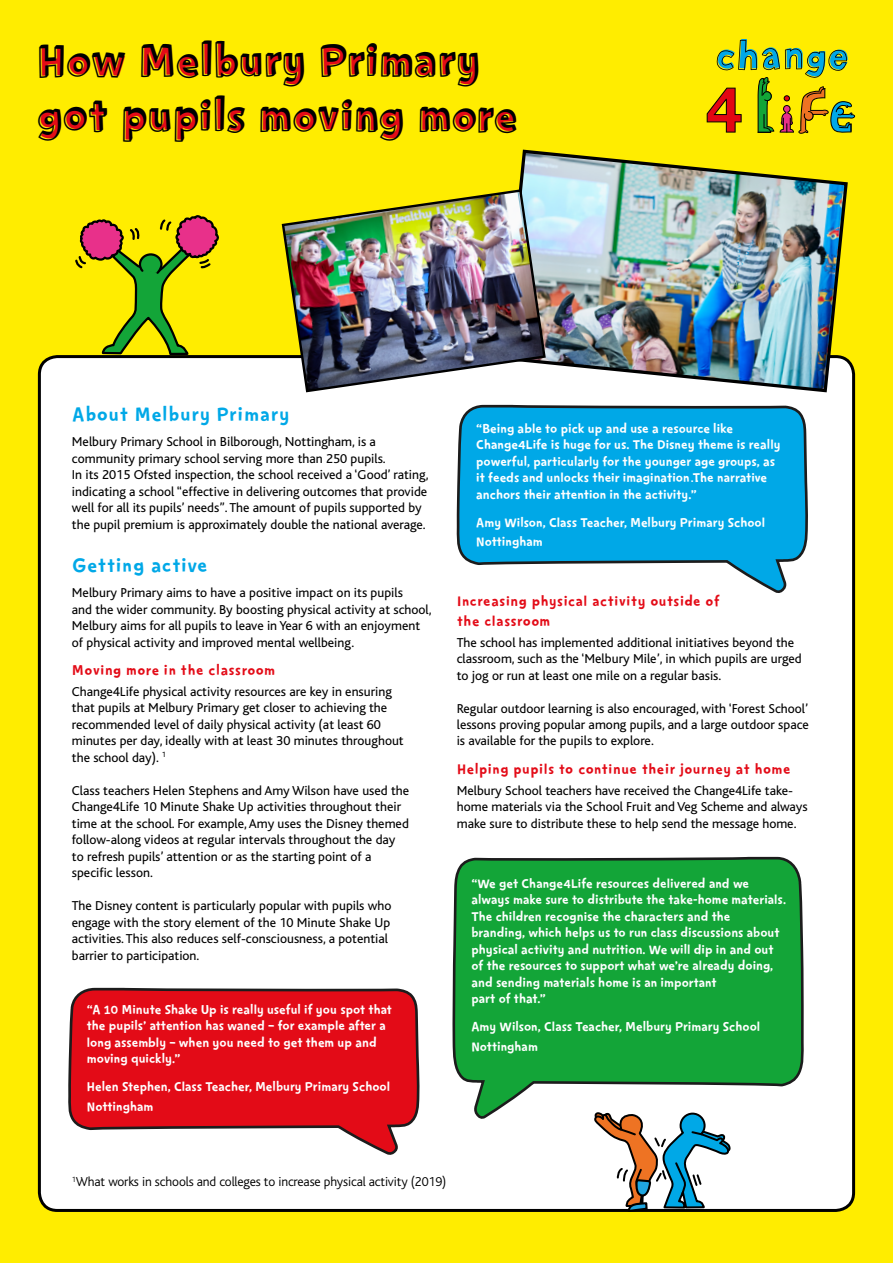
<style>
.page{position:relative;width:893px;height:1263px;background:#ffed00}
.page>*{position:absolute;margin:0;border:0;box-sizing:border-box;transform-origin:0 0}
.t1{font:49.35px/55.1px "Change 4 Life Headline UCW Shadow";letter-spacing:-.005em;color:#000}
.t2{font:22.5px "Change 4 Life Headline UCW Fill";color:#00a8e7}
.t3{font:16.5px/19.8px "Change 4 Life Headline UCW Fill";color:#e30b17}
.t4{font:15px/16.5px "Change 4 Life Text";color:#fff}
.t5{font:13.5px/16.5px "Bliss";color:#000}
.t6{font:300 13.5px "Bliss";letter-spacing:-.01em;color:#000}
</style>
<div class="page">
<div style="left:39px;top:357px;width:815px;height:853px;background:#fff;border-radius:18px"></div>
<svg style="left:707px;top:39px;width:148px;height:95px"></svg>
<svg style="left:74px;top:215px;width:146px;height:144px"></svg>
<svg style="left:456px;top:404px;width:352px;height:189px"></svg>
<svg style="left:592px;top:1122px;width:140px;height:90px"></svg>
<img style="left:519px;top:149px;width:331px;height:244px">
<img style="left:280px;top:188px;width:267px;height:205px">
<svg style="left:452px;top:856px;width:352px;height:266px;background:#34ac53"></svg>
<svg style="left:68px;top:987px;width:352px;height:168px"></svg>
<h1 class="t1" style="left:38px;top:33px;width:482px">How Melbury Primary got pupils moving more</h1>
<h2 class="t2" style="left:72px;top:403px;width:219px">About Melbury Primary</h2>
<p class="t5" style="left:72px;top:434px;width:358px">Melbury Primary School in Bilborough, Nottingham, is a community primary school serving more than 250 pupils.<br>In its 2015 Ofsted inspection, the school received a ‘Good’ rating, indicating a school “effective in delivering outcomes that provide well for all its pupils’ needs”. The amount of pupils supported by the pupil premium is approximately double the national average.</p>
<h2 class="t2" style="left:72px;top:554px;width:137px">Getting active</h2>
<p class="t5" style="left:72px;top:585px;width:361px">Melbury Primary aims to have a positive impact on its pupils<br>and the wider community. By boosting physical activity at school, Melbury aims for all pupils to leave in Year 6 with an enjoyment of physical activity and improved mental wellbeing.</p>
<p class="t3" style="left:72px;top:660px;width:205px">Moving more in the classroom</p>
<p class="t5" style="left:72px;top:683px;width:333px">Change4Life physical activity resources are key in ensuring that pupils at Melbury Primary get closer to achieving the recommended level of daily physical activity (at least 60 minutes per day, ideally with at least 30 minutes throughout the school day). <sup>1</sup></p>
<p class="t5" style="left:72px;top:782px;width:339px">Class teachers Helen Stephens and Amy Wilson have used the Change4Life 10 Minute Shake Up activities throughout their time at the school. For example, Amy uses the Disney themed follow-along videos at regular intervals throughout the day to refresh pupils’ attention or as the starting point of a specific lesson.</p>
<p class="t5" style="left:72px;top:898px;width:321px">The Disney content is particularly popular with pupils who engage with the story element of the 10 Minute Shake Up activities. This also reduces self-consciousness, a potential barrier to participation.</p>
<p class="t4" style="left:87px;top:1002px;width:307px">“A 10 Minute Shake Up is really useful if you spot that the pupils’ attention has waned – for example after a long assembly – when you need to get them up and moving quickly.”</p>
<p class="t4" style="left:87px;top:1078px;width:305px;line-height:19.5px">Helen Stephen, Class Teacher, Melbury Primary School<br>Nottingham</p>
<p class="t4" style="left:476px;top:421px;width:306px">“Being able to pick up and use a resource like Change4Life is huge for us. The Disney theme is really powerful, particularly for the younger age groups, as it feeds and unlocks their imagination…The narrative anchors their attention in the activity.”</p>
<p class="t4" style="left:476px;top:514px;width:290px;line-height:19.5px">Amy Wilson, Class Teacher, Melbury Primary School<br>Nottingham</p>
<p class="t3" style="left:457px;top:591px;width:265px">Increasing physical activity outside of the classroom</p>
<p class="t5" style="left:457px;top:634px;width:346px">The school has implemented additional initiatives beyond the classroom, such as the ‘Melbury Mile’, in which pupils are urged to jog or run at least one mile on a regular basis.</p>
<p class="t5" style="left:457px;top:700px;width:354px;text-align:justify">Regular outdoor learning is also encouraged, with ‘Forest School’ lessons proving popular among pupils, and a large outdoor space is available for the pupils to explore.</p>
<p class="t3" style="left:457px;top:759px;width:336px">Helping pupils to continue their journey at home</p>
<p class="t5" style="left:457px;top:782px;width:352px">Melbury School teachers have received the Change4Life take&shy;home materials via the School Fruit and Veg Scheme and always make sure to distribute these to help send the message home.</p>
<p class="t4" style="left:471px;top:876px;width:316px">“We get Change4Life resources delivered and we always make sure to distribute the take-home materials.<br>The children recognise the characters and the branding, which helps us to run class discussions about physical activity and nutrition. We will dip in and out of the resources to support what we’re already doing, and sending materials home is an important<br>part of that.”</p>
<p class="t4" style="left:471px;top:1018px;width:290px;line-height:19.5px">Amy Wilson, Class Teacher, Melbury Primary School<br>Nottingham</p>
<p class="t6" style="left:72px;top:1175px;width:376px"><sup>1</sup>What works in schools and colleges to increase physical activity (2019)</p>
</div>
